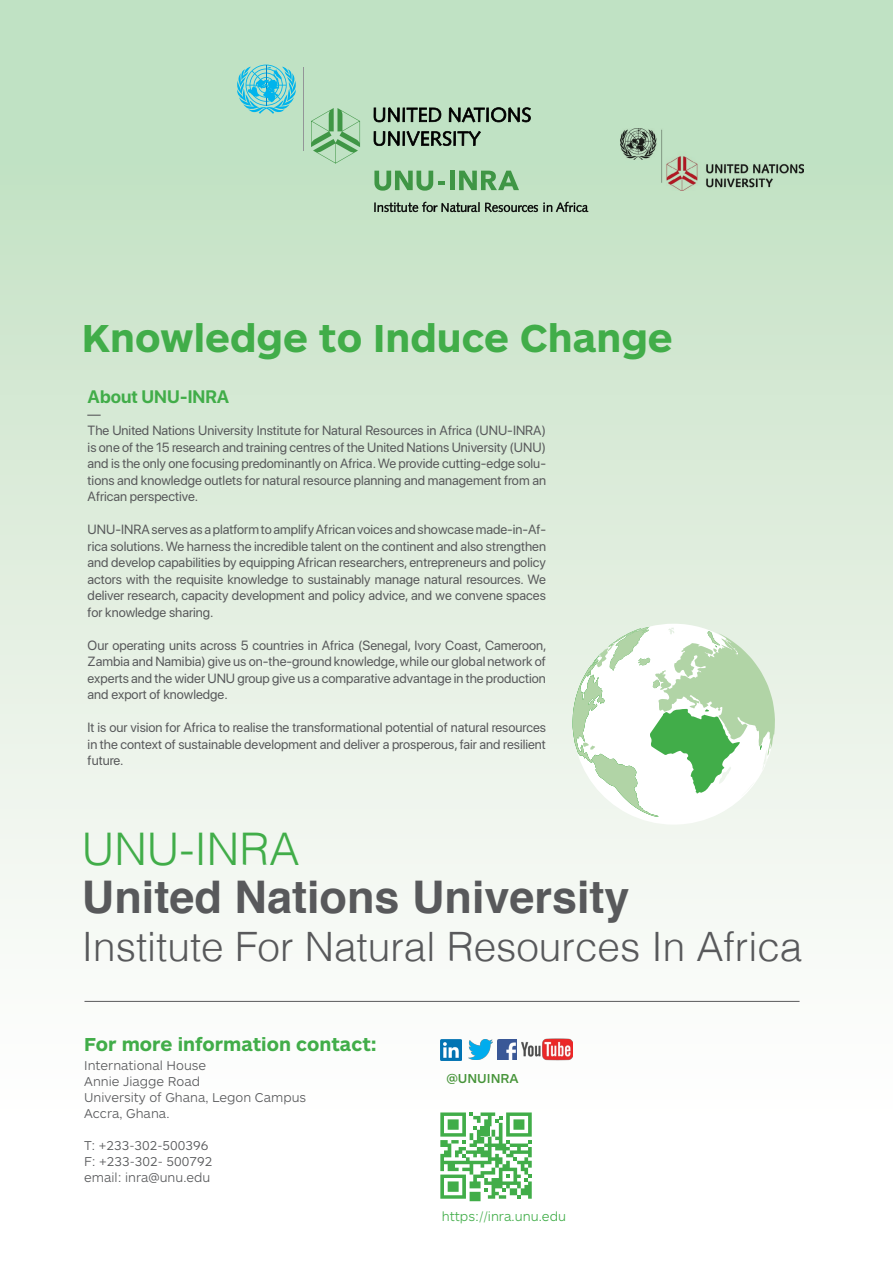
<style>
.page{position:relative;width:893px;height:1263px;background:#fff}
.page>*{position:absolute;margin:0;border:0;box-sizing:border-box;transform-origin:0 0}
.t1{font:700 45px "Helvetica";color:#58595b}
.t2{font:300 45px "Helvetica";color:#41ad49}
.t3{font:300 40.5px "Helvetica";color:#58595b}
.t4{font:700 40.5px "ARS Maquette Pro";color:#41ad49}
.t5{font:700 19.5px "ARS Maquette Pro";color:#41ad49}
.t6{font:700 18px "SF Pro Display";color:#41ad49}
.t7{font:300 13.5px "ARS Maquette Pro";color:#41ad49}
.t8{font:500 13.5px "ARS Maquette Pro";color:#469439}
.t9{font:13.35px/16.5px "SF Pro Display";color:#58595b;text-align:justify}
.t10{font:300 13.35px/15.9px "ARS Maquette Pro";color:#58595b}
</style>
<div class="page">
<div style="left:0;top:0;width:893px;height:1263px;background:linear-gradient(to bottom,#bcdebe,#fff)"></div>
<hr style="left:84px;top:1001px;width:715px;height:1px;background:#58595b">
<svg style="left:572px;top:624px;width:203px;height:201px"></svg>
<img style="left:468px;top:1039px;width:24px;height:20px">
<img style="left:497px;top:1039px;width:19px;height:21px">
<img style="left:440px;top:1039px;width:21px;height:21px">
<img style="left:521px;top:1035px;width:52px;height:27px">
<svg style="left:440px;top:1112px;width:92px;height:89px"></svg>
<svg style="left:311px;top:108px;width:49px;height:56px;background:#9dcda1"></svg>
<svg style="left:236px;top:65px;width:61px;height:49px;background:#73ced3"></svg>
<svg style="left:374px;top:107px;width:157px;height:39px;background:#8ca58f"></svg>
<hr style="left:303px;top:67px;width:1px;height:83px;background:#939598">
<svg style="left:374px;top:202px;width:214px;height:10px;background:#829683"></svg>
<svg style="left:459px;top:171px;width:60px;height:19px"></svg>
<div style="left:450px;top:171px;width:5px;height:19px;background:#3f9645"></div>
<svg style="left:374px;top:171px;width:71px;height:20px"></svg>
<img style="left:620px;top:128px;width:183px;height:63px">
<h2 class="t4" style="left:82px;top:311px;width:592px">Knowledge to Induce Change</h2>
<h3 class="t6" style="left:88px;top:384px;width:143px">About UNU-INRA</h3>
<p class="t9" style="left:88px;top:405px;width:460px;text-align:left">—<br>The United Nations University Institute for Natural Resources in Africa (UNU-INRA) is one of the 15 research and training centres of the United Nations University (UNU) and is the only one focusing predominantly on Africa. We provide cutting-edge solu&shy;tions and knowledge outlets for natural resource planning and management from an African perspective.</p>
<p class="t9" style="left:88px;top:521px;width:460px">UNU-INRA serves as a platform to amplify African voices and showcase made-in-Af&shy;rica solutions. We harness the incredible talent on the continent and also strengthen and develop capabilities by equipping African researchers, entrepreneurs and policy actors with the requisite knowledge to sustainably manage natural resources. We deliver research, capacity development and policy advice, and we convene spaces for knowledge sharing.</p>
<p class="t9" style="left:88px;top:636px;width:460px">Our operating units across 5 countries in Africa (Senegal, Ivory Coast, Cameroon, Zambia and Namibia) give us on-the-ground knowledge, while our global network of experts and the wider UNU group give us a comparative advantage in the production and export of knowledge.</p>
<p class="t9" style="left:88px;top:719px;width:460px">It is our vision for Africa to realise the transformational potential of natural resources in the context of sustainable development and deliver a prosperous, fair and resilient future.</p>
<h1 class="t2" style="left:82px;top:811px;width:219px">UNU-INRA</h1>
<h1 class="t1" style="left:82px;top:861px;width:549px">United Nations University</h1>
<h2 class="t3" style="left:82px;top:912px;width:722px">Institute For Natural Resources In Africa</h2>
<h3 class="t5" style="left:84px;top:1031px;width:294px">For more information contact:</h3>
<p class="t10" style="left:84px;top:1056px;width:224px">International House<br>Annie Jiagge Road<br>University of Ghana, Legon Campus<br>Accra, Ghana.</p>
<p class="t10" style="left:84px;top:1136px;width:130px">T: +233-302-500396<br>F: +233-302- 500792 email: inra@unu.edu</p>
<p class="t8" style="left:446px;top:1069px;width:74px">@UNUINRA</p>
<p class="t7" style="left:442px;top:1208px;width:126px">https://inra.unu.edu</p>
</div>
